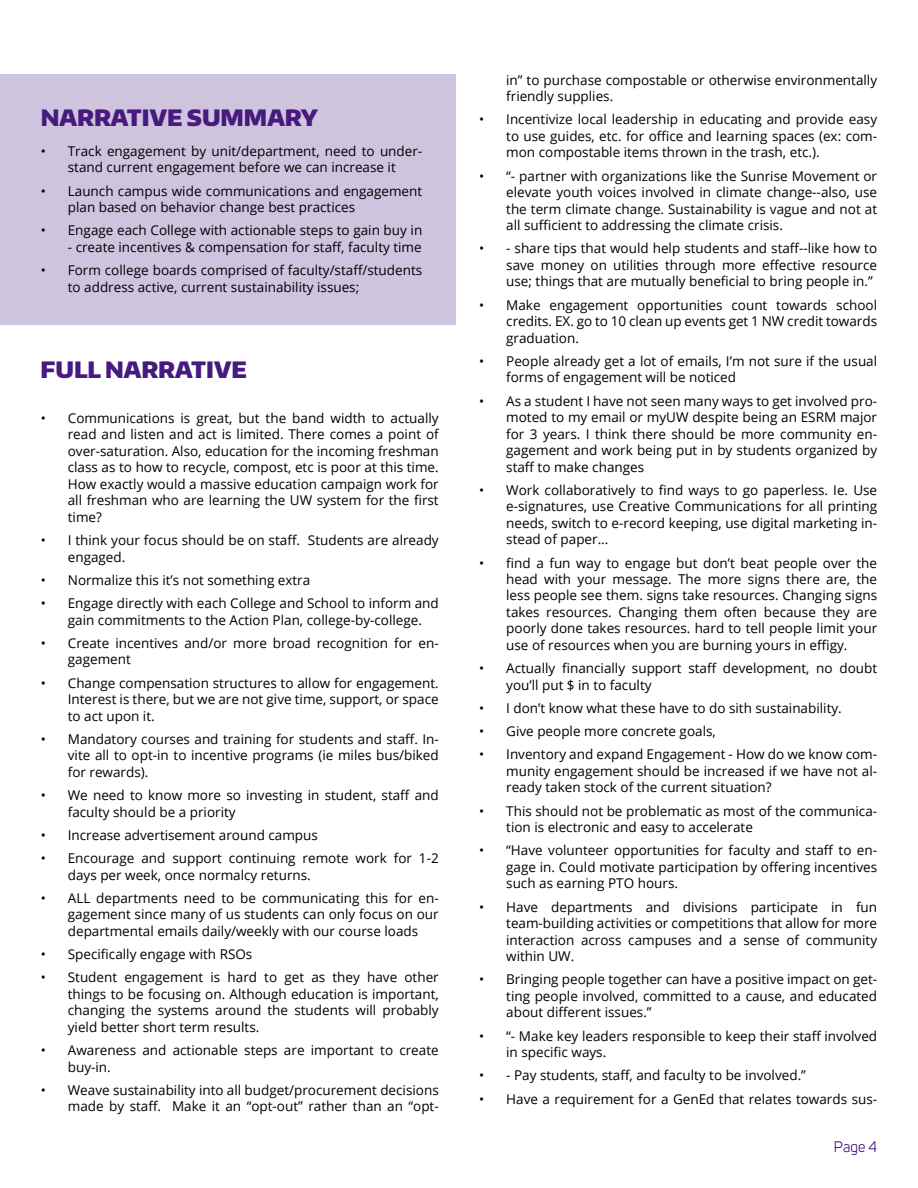
<style>
.page{position:relative;width:918px;height:1188px;background:#fff}
.page>*{position:absolute;margin:0;border:0;box-sizing:border-box;transform-origin:0 0}
.t1{font:900 22.5px "Encode Sans Normal";color:#461a7e}
.t2{font:15px "Uni Sans";color:#31006f}
.t3{font:13.5px/16.5px "Open Sans";color:#000;text-align:justify}
</style>
<div class="page">
<div style="left:0;top:74px;width:455px;height:250px;background:#cfc4de"></div>
<h1 class="t1" style="left:41px;top:103px;width:279px">NARRATIVE SUMMARY</h1>
<p class="t3" style="left:41px;top:142px;width:383px;text-align:center">• Track engagement by unit/department, need to under&shy;stand current engagement before we can increase it</p>
<p class="t3" style="left:68px;top:182px;width:356px;text-indent:-27px">• Launch campus wide communications and engagement plan based on behavior change best practices</p>
<p class="t3" style="left:41px;top:222px;width:383px">• Engage each College with actionable steps to gain buy in</p>
<p class="t3" style="left:68px;top:238px;width:355px">- create incentives &amp; compensation for staff, faculty time</p>
<p class="t3" style="left:68px;top:262px;width:356px;text-indent:-27px">• Form college boards comprised of faculty/staff/students to address active, current sustainability issues;</p>
<h1 class="t1" style="left:40px;top:355px;width:208px">FULL NARRATIVE</h1>
<p class="t3" style="left:68px;top:409px;width:372px;text-indent:-27px">• Communications is great, but the band width to actually read and listen and act is limited. There comes a point of over-saturation. Also, education for the incoming freshman class as to how to recycle, compost, etc is poor at this time.<br>How exactly would a massive education campaign work for all freshman who are learning the UW system for the first time?</p>
<p class="t3" style="left:68px;top:532px;width:372px;text-indent:-27px">• I think your focus should be on staff. Students are already engaged.</p>
<p class="t3" style="left:41px;top:571px;width:271px">• Normalize this it’s not something extra</p>
<p class="t3" style="left:68px;top:595px;width:372px;text-indent:-27px">• Engage directly with each College and School to inform and gain commitments to the Action Plan, college-by-college.</p>
<p class="t3" style="left:68px;top:634px;width:372px;text-indent:-27px">• Create incentives and/or more broad recognition for en&shy;gagement</p>
<p class="t3" style="left:68px;top:674px;width:372px;text-indent:-27px">• Change compensation structures to allow for engagement.<br>Interest is there, but we are not give time, support, or space to act upon it.</p>
<p class="t3" style="left:68px;top:730px;width:372px;text-indent:-27px">• Mandatory courses and training for students and staff. In&shy;vite all to opt-in to incentive programs (ie miles bus/biked for rewards).</p>
<p class="t3" style="left:68px;top:787px;width:372px;text-indent:-27px">• We need to know more so investing in student, staff and faculty should be a priority</p>
<p class="t3" style="left:41px;top:826px;width:279px">• Increase advertisement around campus</p>
<p class="t3" style="left:68px;top:850px;width:372px;text-indent:-27px">• Encourage and support continuing remote work for 1-2 days per week, once normalcy returns.</p>
<p class="t3" style="left:68px;top:889px;width:372px;text-indent:-27px">• ALL departments need to be communicating this for en&shy;gagement since many of us students can only focus on our departmental emails daily/weekly with our course loads</p>
<p class="t3" style="left:41px;top:946px;width:213px">• Specifically engage with RSOs</p>
<p class="t3" style="left:68px;top:969px;width:372px;text-indent:-27px">• Student engagement is hard to get as they have other things to be focusing on. Although education is important, changing the systems around the students will probably yield better short term results.</p>
<p class="t3" style="left:68px;top:1042px;width:372px;text-indent:-27px">• Awareness and actionable steps are important to create buy-in.</p>
<p class="t3" style="left:41px;top:1081px;width:399px;text-align:right">• Weave sustainability into all budget/procurement decisions made by staff. Make it an “opt-out” rather than an “opt-</p>
<p class="t3" style="left:506px;top:71px;width:372px">in” to purchase compostable or otherwise environmentally friendly supplies.</p>
<p class="t3" style="left:506px;top:111px;width:372px;text-indent:-27px">• Incentivize local leadership in educating and provide easy to use guides, etc. for office and learning spaces (ex: com&shy;mon compostable items thrown in the trash, etc.).</p>
<p class="t3" style="left:506px;top:167px;width:372px;text-indent:-27px">• “- partner with organizations like the Sunrise Movement or elevate youth voices involved in climate change--also, use the term climate change. Sustainability is vague and not at all sufficient to addressing the climate crisis.</p>
<p class="t3" style="left:506px;top:240px;width:372px;text-indent:-27px">• - share tips that would help students and staff--like how to save money on utilities through more effective resource use; things that are mutually beneficial to bring people in.”</p>
<p class="t3" style="left:506px;top:296px;width:372px;text-indent:-27px">• Make engagement opportunities count towards school credits. EX. go to 10 clean up events get 1 NW credit towards graduation.</p>
<p class="t3" style="left:506px;top:352px;width:372px;text-indent:-27px">• People already get a lot of emails, I’m not sure if the usual forms of engagement will be noticed</p>
<p class="t3" style="left:506px;top:392px;width:372px;text-indent:-27px">• As a student I have not seen many ways to get involved pro&shy;moted to my email or myUW despite being an ESRM major for 3 years. I think there should be more community en&shy;gagement and work being put in by students organized by staff to make changes</p>
<p class="t3" style="left:506px;top:481px;width:372px;text-indent:-27px">• Work collaboratively to find ways to go paperless. Ie. Use e-signatures, use Creative Communications for all printing needs, switch to e-record keeping, use digital marketing in&shy;stead of paper...</p>
<p class="t3" style="left:506px;top:554px;width:372px;text-indent:-27px">• find a fun way to engage but don’t beat people over the head with your message. The more signs there are, the less people see them. signs take resources. Changing signs takes resources. Changing them often because they are poorly done takes resources. hard to tell people limit your use of resources when you are burning yours in effigy.</p>
<p class="t3" style="left:506px;top:660px;width:372px;text-indent:-27px">• Actually financially support staff development, no doubt you’ll put $ in to faculty</p>
<p class="t3" style="left:479px;top:699px;width:364px">• I don’t know what these have to do sith sustainability.</p>
<p class="t3" style="left:479px;top:723px;width:238px">• Give people more concrete goals,</p>
<p class="t3" style="left:506px;top:746px;width:372px;text-indent:-27px">• Inventory and expand Engagement - How do we know com&shy;munity engagement should be increased if we have not al&shy;ready taken stock of the current situation?</p>
<p class="t3" style="left:506px;top:802px;width:372px;text-indent:-27px">• This should not be problematic as most of the communica&shy;tion is electronic and easy to accelerate</p>
<p class="t3" style="left:506px;top:842px;width:372px;text-indent:-27px">• “Have volunteer opportunities for faculty and staff to en&shy;gage in. Could motivate participation by offering incentives such as earning PTO hours.</p>
<p class="t3" style="left:506px;top:898px;width:372px;text-indent:-27px">• Have departments and divisions participate in fun team-building activities or competitions that allow for more interaction across campuses and a sense of community within UW.</p>
<p class="t3" style="left:506px;top:971px;width:372px;text-indent:-27px">• Bringing people together can have a positive impact on get&shy;ting people involved, committed to a cause, and educated about different issues.”</p>
<p class="t3" style="left:506px;top:1027px;width:372px;text-indent:-27px">• “- Make key leaders responsible to keep their staff involved in specific ways.</p>
<p class="t3" style="left:479px;top:1067px;width:328px">• - Pay students, staff, and faculty to be involved.”</p>
<p class="t3" style="left:479px;top:1090px;width:399px">• Have a requirement for a GenEd that relates towards sus-</p>
<p class="t2" style="left:834px;top:1138px;width:45px">Page 4</p>
</div>
